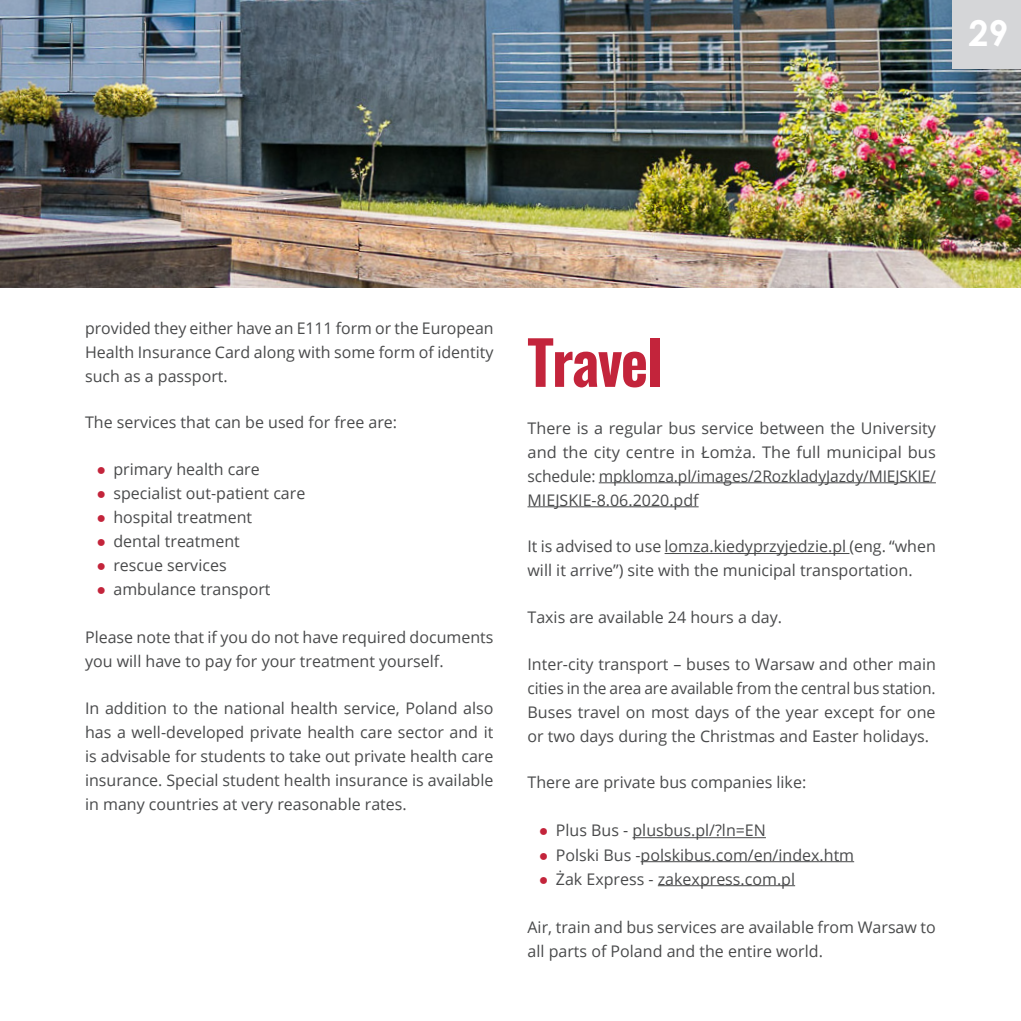
<style>
.page{position:relative;width:1021px;height:1021px;background:#fff}
.page>*{position:absolute;margin:0;border:0;box-sizing:border-box;transform-origin:0 0}
.akapit{font:600 60px "Oswald";letter-spacing:-.03em;color:#c3243b}
.t1{font:700 35.6px "Century Gothic";color:#fff}
.akapit-2{font:16px/24px "Open Sans";color:#494a4b;text-align:justify}
.treść_główna{font:16px "Open Sans";color:#494a4b}
.s1{font-family:"Arial";color:#c3243b}
</style>
<div class="page">
<hr style="left:598px;top:482px;width:337px;height:1px;background:#494a4b">
<hr style="left:527px;top:506px;width:171px;height:1px;background:#494a4b">
<hr style="left:664px;top:553px;width:185px;height:1px;background:#494a4b">
<hr style="left:632px;top:837px;width:134px;height:1px;background:#494a4b">
<hr style="left:640px;top:861px;width:214px;height:1px;background:#494a4b">
<hr style="left:657px;top:885px;width:138px;height:1px;background:#494a4b">
<img style="left:0;top:0;width:1020px;height:287px">
<div style="left:952px;top:0;width:68px;height:68px;background:#d5d6d8"></div>
<h2 class="t1" style="left:968px;top:6px;width:41px">29</h2>
<p class="akapit-2" style="left:85px;top:315px;width:410px">provided they either have an E111 form or the European Health Insurance Card along with some form of identity such as a passport.</p>
<p class="akapit-2" style="left:85px;top:410px;width:313px">The services that can be used for free are:</p>
<p class="akapit-2" style="left:96px;top:457px;width:165px"><span class="s1">●</span> primary health care</p>
<p class="akapit-2" style="left:96px;top:481px;width:210px"><span class="s1">●</span> specialist out-patient care</p>
<p class="akapit-2" style="left:96px;top:505px;width:157px"><span class="s1">●</span> hospital treatment</p>
<p class="akapit-2" style="left:96px;top:529px;width:145px"><span class="s1">●</span> dental treatment</p>
<p class="akapit-2" style="left:96px;top:553px;width:132px"><span class="s1">●</span> rescue services</p>
<p class="akapit-2" style="left:96px;top:577px;width:176px"><span class="s1">●</span> ambulance transport</p>
<p class="akapit-2" style="left:85px;top:625px;width:410px">Please note that if you do not have required documents you will have to pay for your treatment yourself.</p>
<p class="akapit-2" style="left:85px;top:695px;width:410px">In addition to the national health service, Poland also has a well-developed private health care sector and it is advisable for students to take out private health care insurance. Special student health insurance is available in many countries at very reasonable rates.</p>
<p class="akapit" style="left:527px;top:320px;width:136px">Travel</p>
<p class="akapit-2" style="left:527px;top:415px;width:410px">There is a regular bus service between the University and the city centre in Łomża. The full municipal bus schedule: mpklomza.pl/images/2RozkladyJazdy/MIEJSKIE/ MIEJSKIE-8.06.2020.pdf</p>
<p class="akapit-2" style="left:527px;top:534px;width:410px">It is advised to use lomza.kiedyprzyjedzie.pl (eng. “when will it arrive”) site with the municipal transportation.</p>
<p class="akapit-2" style="left:527px;top:604px;width:256px">Taxis are available 24 hours a day.</p>
<p class="akapit-2" style="left:527px;top:651px;width:410px">Inter-city transport – buses to Warsaw and other main cities in the area are available from the central bus station.<br>Buses travel on most days of the year except for one or two days during the Christmas and Easter holidays.</p>
<p class="treść_główna" style="left:527px;top:771px;width:280px">There are private bus companies like:</p>
<p class="akapit-2" style="left:539px;top:818px;width:228px"><span class="s1">●</span> Plus Bus - plusbus.pl/?ln=EN</p>
<p class="akapit-2" style="left:539px;top:842px;width:317px"><span class="s1">●</span> Polski Bus -polskibus.com/en/index.htm</p>
<p class="akapit-2" style="left:539px;top:866px;width:258px"><span class="s1">●</span> Żak Express - zakexpress.com.pl</p>
<p class="akapit-2" style="left:527px;top:914px;width:410px">Air, train and bus services are available from Warsaw to all parts of Poland and the entire world.</p>
</div>
